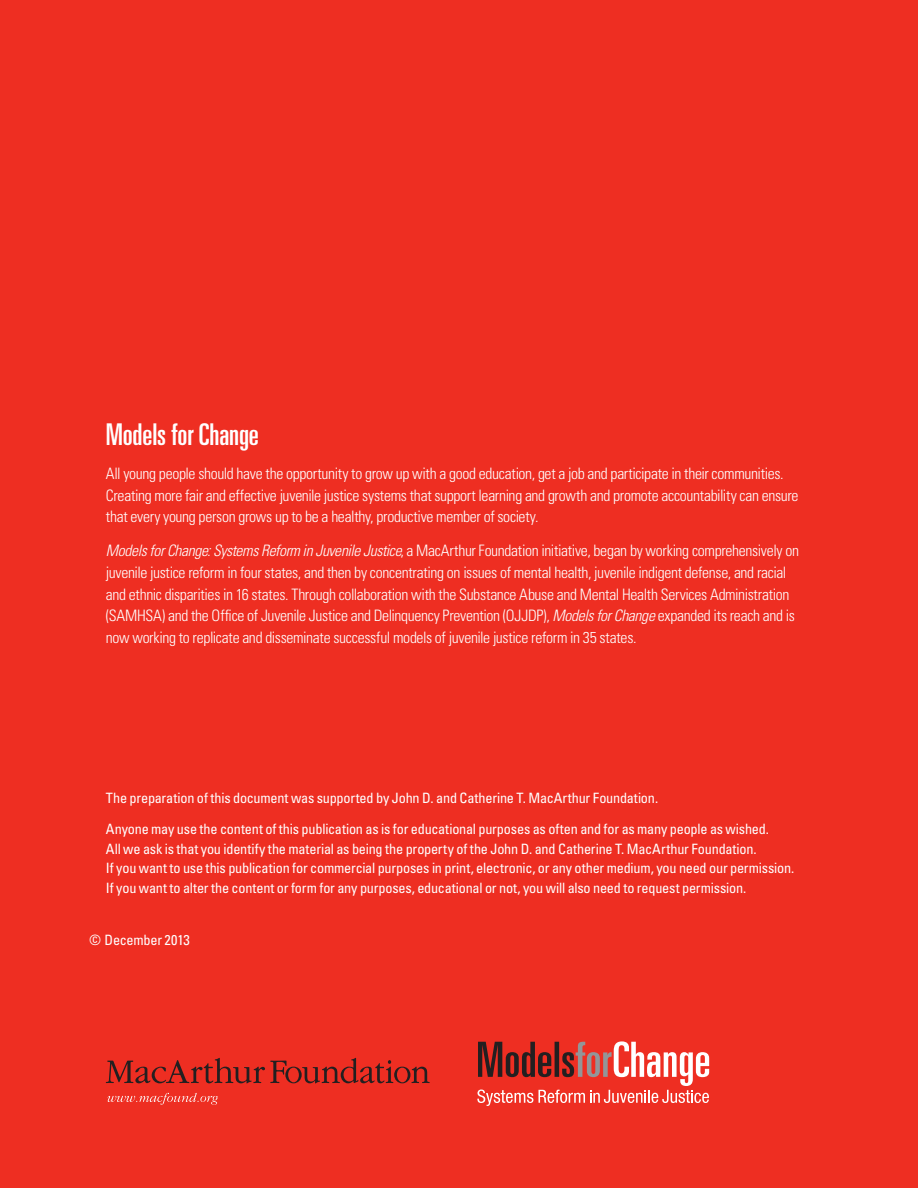
<style>
.page{position:relative;width:918px;height:1188px;background:#ee2e22}
.page>*{position:absolute;margin:0;border:0;box-sizing:border-box;transform-origin:0 0}
.Sub-head{font:ultra-condensed 30px "Univers LT Std";letter-spacing:-.005em;color:#fff}
.Body_Text{font:300 condensed 15.75px/21.8px "Univers LT Std";letter-spacing:-.02em;color:#fff}
.Body_Copy{font:300 condensed 15.75px/21.8px "Univers LT Std";letter-spacing:-.02em;color:#fff}
.Text__Inside_Front_C{font:condensed 14.25px/19.5px "Univers LT Std";letter-spacing:-.015em;color:#fff}
.s1{font-style:italic}
</style>
<div class="page">
<svg style="left:477px;top:1041px;width:232px;height:65px"></svg>
<svg style="left:107px;top:1093px;width:111px;height:12px"></svg>
<svg style="left:106px;top:1058px;width:324px;height:25px"></svg>
<p class="Sub-head" style="left:106px;top:417px;width:155px">Models for Change</p>
<p class="Body_Copy" style="left:106px;top:462px;width:694px">All young people should have the opportunity to grow up with a good education, get a job and participate in their communities.<br>Creating more fair and effective juvenile justice systems that support learning and growth and promote accountability can ensure that every young person grows up to be a healthy, productive member of society.</p>
<p class="Body_Text" style="left:106px;top:540px;width:695px"><span class="s1">Models for Change: Systems Reform in Juvenile Justice</span>, a MacArthur Foundation initiative, began by working comprehensively on juvenile justice reform in four states, and then by concentrating on issues of mental health, juvenile indigent defense, and racial and ethnic disparities in 16 states. Through collaboration with the Substance Abuse and Mental Health Services Administration (SAMHSA) and the Office of Juvenile Justice and Delinquency Prevention (OJJDP), <span class="s1">Models for Change</span> expanded its reach and is now working to replicate and disseminate successful models of juvenile justice reform in 35 states.</p>
<p class="Text__Inside_Front_C" style="left:106px;top:788px;width:554px">The preparation of this document was supported by John D. and Catherine T. MacArthur Foundation.</p>
<p class="Text__Inside_Front_C" style="left:106px;top:819px;width:690px">Anyone may use the content of this publication as is for educational purposes as often and for as many people as wished.<br>All we ask is that you identify the material as being the property of the John D. and Catherine T. MacArthur Foundation.<br>If you want to use this publication for commercial purposes in print, electronic, or any other medium, you need our permission.<br>If you want to alter the content or form for any purposes, educational or not, you will also need to request permission.</p>
<p class="Text__Inside_Front_C" style="left:90px;top:930px;width:102px">© December 2013</p>
</div>
